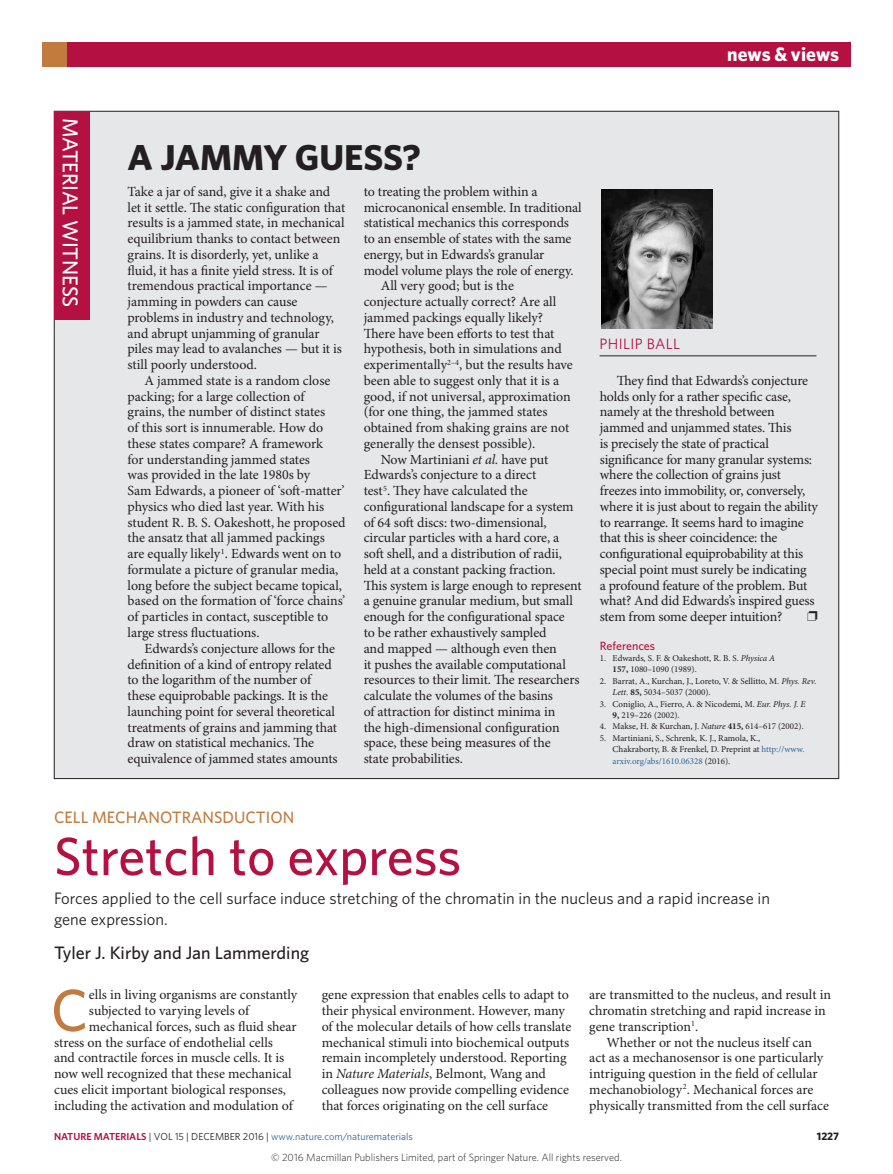
<style>
.page{position:relative;width:893px;height:1174px;background:#fff}
.page>*{position:absolute;margin:0;border:0;box-sizing:border-box;transform-origin:0 0}
.Body_first_w_drop_c{font:500 59.1px "Whitney";color:#c17b3f}
.Title{font:500 54px "Whitney";color:#b41142}
.MatWit_title{font:700 36px "Whitney";color:#231f20}
.MatWit_strap{font:500 21.6px "Whitney";letter-spacing:-.01em;color:#fff}
.t1{font:700 19.5px "Whitney";color:#fff}
.Author{font:500 18px "Whitney";color:#231f20}
.Standfirst{font:16.5px/21px "Whitney";color:#231f20}
.Subject{font:500 16.5px "Whitney";color:#c17b3f}
.MatWit_author{font:15px "Whitney";letter-spacing:.02em;color:#b41142}
.Body_text{font:13.95px/15.8px "Minion Pro";letter-spacing:-.01em;color:#231f20}
.Body_first_w_drop_c-2{font:13.95px/15.8px "Minion Pro";color:#231f20}
.Body_first{font:13.95px/15.8px "Minion Pro";letter-spacing:-.005em;color:#231f20}
.Ref_head{font:500 12px "Whitney";color:#b41142}
.t2{font:700 10.8px "Whitney";color:#231f20}
.t3{font:300 10.5px "Whitney";color:#231f20}
.t4{font:10.2px "Whitney";color:#2f679b}
.References{font:9px/11.4px "Minion Pro";color:#231f20}
.s1{font-style:italic}
.s2{font-weight:700}
.s3{color:#2f679b}
.s4{font-weight:600;color:#b41142}
.s5{color:#231f20}
</style>
<div class="page">
<div style="left:43px;top:43px;width:807px;height:24px;background:#b41142"></div>
<div style="left:43px;top:43px;width:24px;height:24px;background:#c17b3f"></div>
<div style="left:54px;top:111px;width:785px;height:667px;background:#e6e7e9"></div>
<div style="left:54px;top:111px;width:35px;height:208px;background:#b41142"></div>
<img style="left:601px;top:189px;width:112px;height:139px">
<hr style="left:600px;top:355px;width:216px;height:1px;background:#231f20">
<p class="MatWit_strap" style="left:85px;top:118px;width:191px;rotate:90deg">MATERIAL WITNESS</p>
<h3 class="t1" style="left:727px;top:41px;width:114px">news &amp; views</h3>
<p class="MatWit_title" style="left:128px;top:133px;width:295px">A JAMMY GUESS?</p>
<p class="Body_first" style="left:128px;top:184px;width:219px">Take a jar of sand, give it a shake and let it settle. The static configuration that results is a jammed state, in mechanical equilibrium thanks to contact between grains. It is disorderly, yet, unlike a fluid, it has a finite yield stress. It is of tremendous practical importance — jamming in powders can cause problems in industry and technology, and abrupt unjamming of granular piles may lead to avalanches — but it is still poorly understood.</p>
<p class="Body_text" style="left:128px;top:373px;width:220px;text-indent:17px">A jammed state is a random close packing; for a large collection of<br>grains, the number of distinct states<br>of this sort is innumerable. How do these states compare? A framework<br>for understanding jammed states<br>was provided in the late 1980s by<br>Sam Edwards, a pioneer of ‘soft-matter’ physics who died last year. With his student R. B. S. Oakeshott, he proposed the ansatz that all jammed packings<br>are equally likely<sup>1</sup>. Edwards went on to formulate a picture of granular media, long before the subject became topical, based on the formation of ‘force chains’ of particles in contact, susceptible to large stress fluctuations.</p>
<p class="Body_text" style="left:128px;top:641px;width:212px;text-indent:17px">Edwards’s conjecture allows for the definition of a kind of entropy related to the logarithm of the number of these equiprobable packings. It is the launching point for several theoretical treatments of grains and jamming that draw on statistical mechanics. The equivalence of jammed states amounts</p>
<p class="Body_text" style="left:364px;top:184px;width:220px">to treating the problem within a microcanonical ensemble. In traditional statistical mechanics this corresponds to an ensemble of states with the same energy, but in Edwards’s granular model volume plays the role of energy.</p>
<p class="Body_text" style="left:364px;top:278px;width:211px;text-indent:17px">All very good; but is the conjecture actually correct? Are all jammed packings equally likely?<br>There have been efforts to test that hypothesis, both in simulations and experimentally<sup>2–4</sup>, but the results have been able to suggest only that it is a good, if not universal, approximation (for one thing, the jammed states obtained from shaking grains are not generally the densest possible).</p>
<p class="Body_text" style="left:364px;top:452px;width:220px;text-indent:17px">Now Martiniani <span class="s1">et al.</span> have put Edwards’s conjecture to a direct<br>test<sup>5</sup>. They have calculated the configurational landscape for a system of 64 soft discs: two-dimensional, circular particles with a hard core, a soft shell, and a distribution of radii, held at a constant packing fraction.<br>This system is large enough to represent a genuine granular medium, but small enough for the configurational space<br>to be rather exhaustively sampled<br>and mapped — although even then<br>it pushes the available computational resources to their limit. The researchers calculate the volumes of the basins<br>of attraction for distinct minima in<br>the high-dimensional configuration space, these being measures of the<br>state probabilities.</p>
<p class="MatWit_author" style="left:600px;top:333px;width:82px">PHILIP BALL</p>
<p class="Body_text" style="left:600px;top:373px;width:220px;text-indent:17px">They find that Edwards’s conjecture holds only for a rather specific case, namely at the threshold between jammed and unjammed states. This<br>is precisely the state of practical significance for many granular systems: where the collection of grains just freezes into immobility, or, conversely, where it is just about to regain the ability to rearrange. It seems hard to imagine that this is sheer coincidence: the configurational equiprobability at this special point must surely be indicating<br>a profound feature of the problem. But what? And did Edwards’s inspired guess stem from some deeper intuition?</p>
<p class="Ref_head" style="left:600px;top:637px;width:57px">References</p>
<p class="References" style="left:612px;top:653px;width:164px;text-indent:-13px">1. Edwards, S. F. &amp; Oakeshott, R. B. S. <span class="s1">Physica A<br></span><span class="s2">157,</span> 1080–1090 (1989).</p>
<p class="References" style="left:612px;top:675px;width:205px;text-indent:-13px">2. Barrat, A., Kurchan, J., Loreto, V. &amp; Sellitto, M. <span class="s1">Phys. Rev.<br>Lett.</span> <span class="s2">85,</span> 5034–5037 (2000).</p>
<p class="References" style="left:612px;top:698px;width:195px;text-indent:-13px">3. Coniglio, A., Fierro, A. &amp; Nicodemi, M. <span class="s1">Eur. Phys. J. E<br></span><span class="s2">9,</span> 219–226 (2002).</p>
<p class="References" style="left:600px;top:721px;width:205px">4. Makse, H. &amp; Kurchan, J. <span class="s1">Nature</span> <span class="s2">415,</span> 614–617 (2002).</p>
<p class="References" style="left:612px;top:732px;width:193px;text-indent:-13px">5. Martiniani, S., Schrenk, K. J., Ramola, K.,<br>Chakraborty, B. &amp; Frenkel, D. Preprint at <span class="s3">http://www. arxiv.org/abs/1610.06328</span> (2016).</p>
<p class="Subject" style="left:54px;top:806px;width:242px">CELL MECHANOTRANSDUCTION</p>
<p class="Title" style="left:54px;top:820px;width:409px">Stretch to express</p>
<p class="Standfirst" style="left:54px;top:887px;width:718px">Forces applied to the cell surface induce stretching of the chromatin in the nucleus and a rapid increase in gene expression.</p>
<p class="Author" style="left:54px;top:940px;width:257px">Tyler J. Kirby and Jan Lammerding</p>
<p class="Body_first_w_drop_c" style="left:51px;top:971px;width:40px">C</p>
<p class="Body_first_w_drop_c-2" style="left:89px;top:987px;width:210px">ells in living organisms are constantly</p>
<p class="Body_first_w_drop_c-2" style="left:89px;top:1003px;width:162px">subjected to varying levels of</p>
<p class="Body_first_w_drop_c-2" style="left:89px;top:1019px;width:209px">mechanical forces, such as fluid shear</p>
<p class="Body_first_w_drop_c-2" style="left:54px;top:1034px;width:220px">stress on the surface of endothelial cells</p>
<p class="Body_first_w_drop_c-2" style="left:54px;top:1050px;width:232px">and contractile forces in muscle cells. It is</p>
<p class="Body_first_w_drop_c-2" style="left:54px;top:1066px;width:239px">now well recognized that these mechanical</p>
<p class="Body_first_w_drop_c-2" style="left:54px;top:1082px;width:234px">cues elicit important biological responses,</p>
<p class="Body_first_w_drop_c-2" style="left:54px;top:1097px;width:240px">including the activation and modulation of</p>
<p class="Body_first_w_drop_c-2" style="left:322px;top:987px;width:251px">gene expression that enables cells to adapt to their physical environment. However, many of the molecular details of how cells translate mechanical stimuli into biochemical outputs remain incompletely understood. Reporting in <span class="s1">Nature Materials</span>, Belmont, Wang and colleagues now provide compelling evidence that forces originating on the cell surface</p>
<p class="Body_first_w_drop_c-2" style="left:589px;top:987px;width:243px">are transmitted to the nucleus, and result in chromatin stretching and rapid increase in gene transcription<sup>1</sup>.</p>
<p class="Body_text" style="left:589px;top:1034px;width:241px;text-indent:17px">Whether or not the nucleus itself can act as a mechanosensor is one particularly intriguing question in the field of cellular mechanobiology<sup>2</sup>. Mechanical forces are physically transmitted from the cell surface</p>
<p class="t4" style="left:54px;top:1129px;width:361px"><span class="s4">NATURE MATERIALS</span> <span class="s5">| VOL 15 | DECEMBER 2016 |</span> www.nature.com/naturematerials</p>
<p class="t2" style="left:817px;top:1129px;width:24px">1227</p>
<p class="t3" style="left:271px;top:1150px;width:352px">© 2016 Macmillan Publishers Limited, part of Springer Nature. All rights reserved.</p>
</div>
